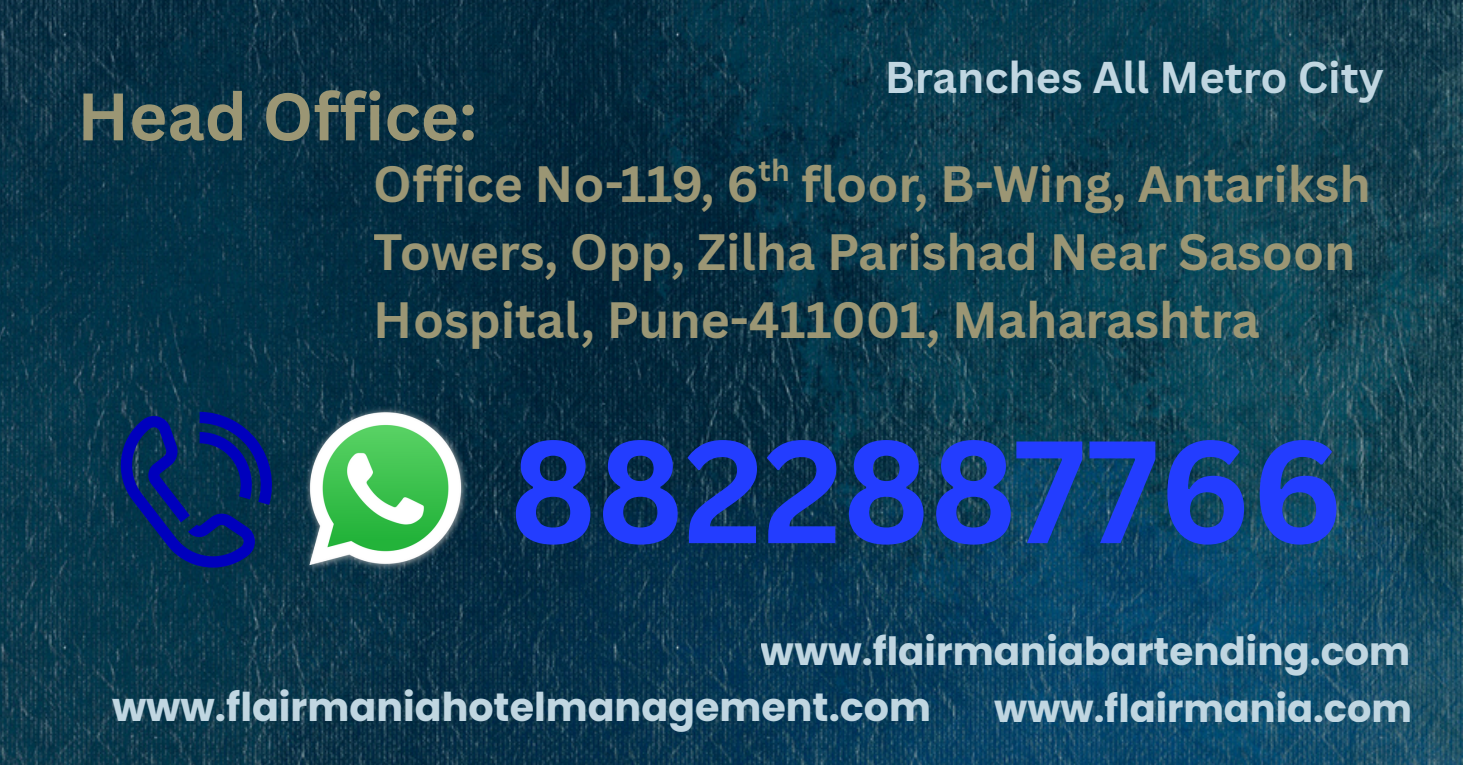
<style>
.page{position:relative;width:1463px;height:765px;background:#fff}
.page>*{position:absolute;margin:0;border:0;box-sizing:border-box;transform-origin:0 0}
.t1{font:700 142.5px "Canva Sans";color:#233dff}
.t2{font:700 65.7px "Canva Sans";color:#9b9674}
.t3{font:700 49.8px/68.1px "Canva Sans";color:#9b9674}
.t4{font:700 43.2px "Canva Sans";color:#c0d6e1}
.t5{font:700 39.6px "Poppins";color:#c0d6e1}
.t6{font:700 38.7px "Poppins";color:#c0d6e1}
.t7{font:700 38.4px "Poppins";color:#c0d6e1}
.t8{font:700 29.7px "Canva Sans";color:#9b9674}
</style>
<div class="page">
<img style="left:0;top:0;width:1462px;height:765px">
<svg style="left:119px;top:412px;width:156px;height:156px;background:#05266c"></svg>
<img style="left:296px;top:400px;width:179px;height:179px">
<p class="t4" style="left:884px;top:47px;width:501px">Branches All Metro City</p>
<h2 class="t2" style="left:77px;top:70px;width:401px">Head Office:</h2>
<p class="t3" style="left:374px;top:148px;width:998px">Office No-119, 6 floor, B-Wing, Antariksh<br>Towers, Opp, Zilha Parishad Near Sasoon<br>Hospital, Pune-411001, Maharashtra</p>
<p class="t8" style="left:758px;top:149px;width:33px">th</p>
<h1 class="t1" style="left:509px;top:391px;width:835px">8822887766</h1>
<p class="t6" style="left:761px;top:624px;width:651px">www.flairmaniabartending.com</p>
<p class="t5" style="left:112px;top:680px;width:820px">www.flairmaniahotelmanagement.com</p>
<p class="t7" style="left:994px;top:681px;width:419px">www.flairmania.com</p>
</div>
